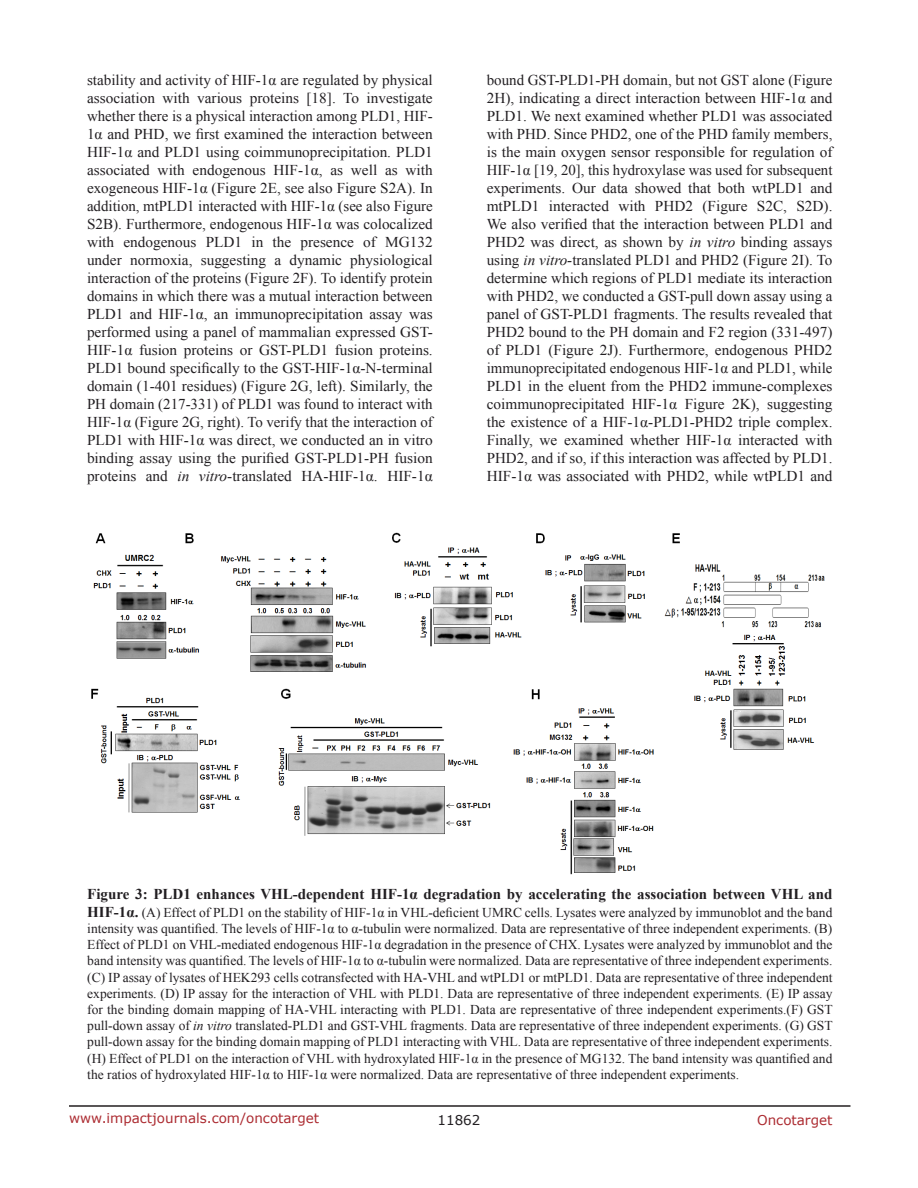
<style>
.page{position:relative;width:918px;height:1188px;background:#fff}
.page>*{position:absolute;margin:0;border:0;box-sizing:border-box;transform-origin:0 0}
.BodyText{font:15px/18px "Times New Roman";color:#221f22;text-align:justify}
.FigureText{font:700 15px "Times New Roman";color:#221f22}
.FigureText-2{font:13.5px/16.2px "Times New Roman";color:#221f22;text-align:justify}
.t1{font:13.5px "Verdana";color:#ac2b31}
.t2{font:13.5px "Verdana";color:#221f22}
.s1{font-style:italic}
.s2{font-weight:700;font-size:15px}
</style>
<div class="page">
<hr style="left:69px;top:1105px;width:781px;height:2px;background:#231f20">
<img style="left:91px;top:532px;width:734px;height:343px">
<p class="BodyText" style="left:87px;top:71px;width:347px">stability and activity of HIF-1α are regulated by physical association with various proteins [18]. To investigate whether there is a physical interaction among PLD1, HIF-1α and PHD, we first examined the interaction between HIF-1α and PLD1 using coimmunoprecipitation. PLD1 associated with endogenous HIF-1α, as well as with exogeneous HIF-1α (Figure 2E, see also Figure S2A). In addition, mtPLD1 interacted with HIF-1α (see also Figure S2B). Furthermore, endogenous HIF-1α was colocalized with endogenous PLD1 in the presence of MG132 under normoxia, suggesting a dynamic physiological interaction of the proteins (Figure 2F). To identify protein domains in which there was a mutual interaction between PLD1 and HIF-1α, an immunoprecipitation assay was performed using a panel of mammalian expressed GST-HIF-1α fusion proteins or GST-PLD1 fusion proteins.<br>PLD1 bound specifically to the GST-HIF-1α-N-terminal domain (1-401 residues) (Figure 2G, left). Similarly, the PH domain (217-331) of PLD1 was found to interact with HIF-1α (Figure 2G, right). To verify that the interaction of PLD1 with HIF-1α was direct, we conducted an in vitro binding assay using the purified GST-PLD1-PH fusion proteins and <span class="s1">in vitro</span>-translated HA-HIF-1α. HIF-1α</p>
<p class="BodyText" style="left:487px;top:71px;width:347px">bound GST-PLD1-PH domain, but not GST alone (Figure 2H), indicating a direct interaction between HIF-1α and PLD1. We next examined whether PLD1 was associated with PHD. Since PHD2, one of the PHD family members, is the main oxygen sensor responsible for regulation of HIF-1α [19, 20], this hydroxylase was used for subsequent experiments. Our data showed that both wtPLD1 and mtPLD1 interacted with PHD2 (Figure S2C, S2D).<br>We also verified that the interaction between PLD1 and PHD2 was direct, as shown by <span class="s1">in vitro</span> binding assays using <span class="s1">in vitro-</span>translated PLD1 and PHD2 (Figure 2I). To determine which regions of PLD1 mediate its interaction with PHD2, we conducted a GST-pull down assay using a panel of GST-PLD1 fragments. The results revealed that PHD2 bound to the PH domain and F2 region (331-497) of PLD1 (Figure 2J). Furthermore, endogenous PHD2 immunoprecipitated endogenous HIF-1α and PLD1, while PLD1 in the eluent from the PHD2 immune-complexes coimmunoprecipitated HIF-1α Figure 2K), suggesting the existence of a HIF-1α-PLD1-PHD2 triple complex.<br>Finally, we examined whether HIF-1α interacted with PHD2, and if so, if this interaction was affected by PLD1.<br>HIF-1α was associated with PHD2, while wtPLD1 and</p>
<p class="FigureText" style="left:87px;top:883px;width:747px">Figure 3: PLD1 enhances VHL-dependent HIF-1α degradation by accelerating the association between VHL and</p>
<p class="FigureText-2" style="left:87px;top:904px;width:747px"><span class="s2">HIF-1α.</span> (A) Effect of PLD1 on the stability of HIF-1α in VHL-deficient UMRC cells. Lysates were analyzed by immunoblot and the band intensity was quantified. The levels of HIF-1α to α-tubulin were normalized. Data are representative of three independent experiments. (B)<br>Effect of PLD1 on VHL-mediated endogenous HIF-1α degradation in the presence of CHX. Lysates were analyzed by immunoblot and the band intensity was quantified. The levels of HIF-1α to α-tubulin were normalized. Data are representative of three independent experiments. (C) IP assay of lysates of HEK293 cells cotransfected with HA-VHL and wtPLD1 or mtPLD1. Data are representative of three independent experiments. (D) IP assay for the interaction of VHL with PLD1. Data are representative of three independent experiments. (E) IP assay for the binding domain mapping of HA-VHL interacting with PLD1. Data are representative of three independent experiments.(F) GST pull-down assay of <span class="s1">in vitro</span> translated-PLD1 and GST-VHL fragments. Data are representative of three independent experiments. (G) GST pull-down assay for the binding domain mapping of PLD1 interacting with VHL. Data are representative of three independent experiments. (H) Effect of PLD1 on the interaction of VHL with hydroxylated HIF-1α in the presence of MG132. The band intensity was quantified and the ratios of hydroxylated HIF-1α to HIF-1α were normalized. Data are representative of three independent experiments.</p>
<p class="t1" style="left:69px;top:1109px;width:252px">www.impactjournals.com/oncotarget</p>
<p class="t2" style="left:438px;top:1111px;width:44px">11862</p>
<p class="t1" style="left:757px;top:1111px;width:77px">Oncotarget</p>
</div>
